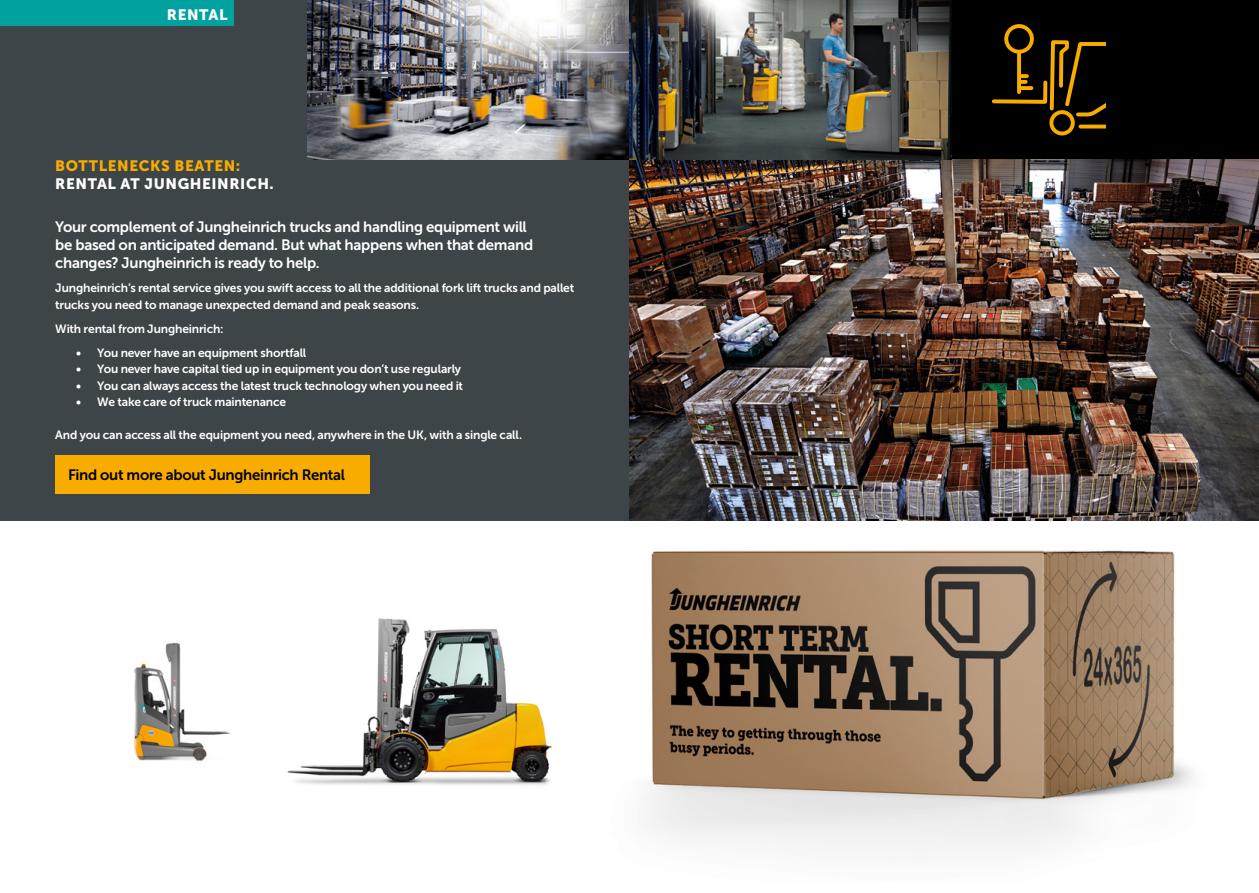
<style>
.page{position:relative;width:1259px;height:893px;background:#fff}
.page>*{position:absolute;margin:0;border:0;box-sizing:border-box;transform-origin:0 0}
.t1{font:15px/18px "Museo JH Sans 700";letter-spacing:-.02em;color:#fff}
.t2{font:15px "Museo JH Sans 700";letter-spacing:-.02em;color:#000}
.t3{font:15px "Museo JH Sans 900";letter-spacing:.04em;color:#fff}
.t4{font:15px "Museo JH Sans 900";letter-spacing:.04em;color:#f8ac00}
.t5{font:12px/16.5px "Museo JH Sans 700";letter-spacing:-.015em;color:#fff}
</style>
<div class="page">
<img style="left:287px;top:618px;width:265px;height:167px">
<div style="left:0;top:0;width:1259px;height:520px;background:#000"></div>
<div style="left:0;top:0;width:629px;height:520px;background:#3d4548"></div>
<img style="left:629px;top:160px;width:630px;height:360px">
<div style="left:0;top:0;width:234px;height:26px;background:#00a19f"></div>
<img style="left:559px;top:506px;width:680px;height:346px">
<img style="left:134px;top:642px;width:96px;height:119px">
<img style="left:307px;top:0;width:322px;height:160px">
<img style="left:629px;top:0;width:322px;height:160px">
<div style="left:1004px;top:24px;width:30px;height:30px;border:4px solid #f8ac00;border-radius:50%"></div>
<div style="left:1049px;top:110px;width:25px;height:25px;border:4px solid #f8ac00;border-radius:50%"></div>
<svg style="left:992px;top:38px;width:114px;height:92px"></svg>
<div style="left:55px;top:456px;width:315px;height:38px;background:#f8ac00"></div>
<p class="t3" style="left:167px;top:6px;width:62px">RENTAL</p>
<p class="t4" style="left:55px;top:157px;width:187px">BOTTLENECKS BEATEN:</p>
<p class="t3" style="left:55px;top:175px;width:220px">RENTAL AT JUNGHEINRICH.</p>
<p class="t1" style="left:55px;top:218px;width:479px">Your complement of Jungheinrich trucks and handling equipment will be based on anticipated demand. But what happens when that demand changes? Jungheinrich is ready to help.</p>
<p class="t5" style="left:55px;top:280px;width:520px">Jungheinrich’s rental service gives you swift access to all the additional fork lift trucks and pallet trucks you need to manage unexpected demand and peak seasons.</p>
<p class="t5" style="left:55px;top:320px;width:170px">With rental from Jungheinrich:</p>
<p class="t5" style="left:76px;top:344px;width:231px">• You never have an equipment shortfall</p>
<p class="t5" style="left:76px;top:361px;width:386px">• You never have capital tied up in equipment you don’t use regularly</p>
<p class="t5" style="left:76px;top:377px;width:388px">• You can always access the latest truck technology when you need it</p>
<p class="t5" style="left:76px;top:394px;width:211px">• We take care of truck maintenance</p>
<p class="t5" style="left:55px;top:427px;width:468px">And you can access all the equipment you need, anywhere in the UK, with a single call.</p>
<p class="t2" style="left:68px;top:466px;width:279px">Find out more about Jungheinrich Rental</p>
</div>
